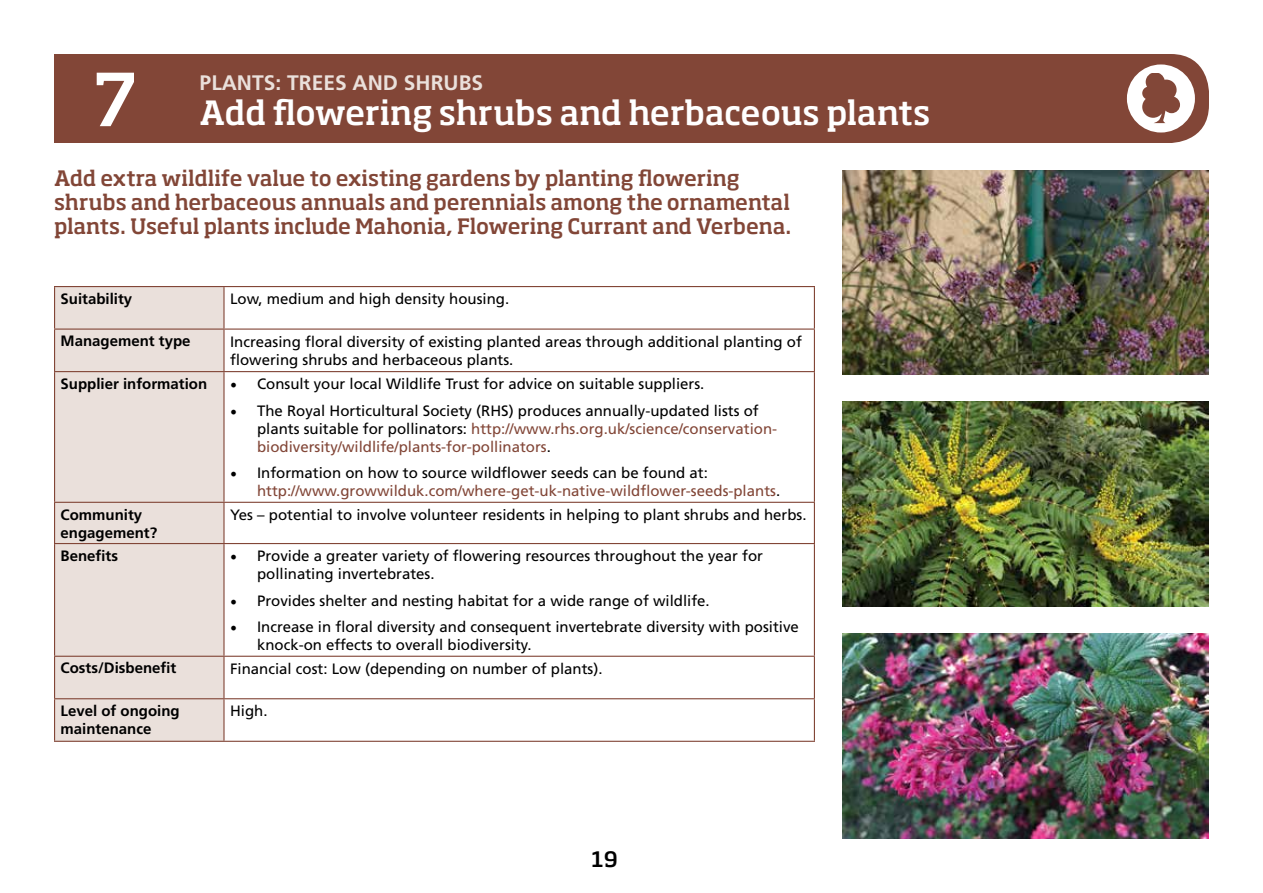
<style>
.page{position:relative;width:1263px;height:893px;background:#fff}
.page>*{position:absolute;margin:0;border:0;box-sizing:border-box;transform-origin:0 0}
.t1{font:500 33px "Soho Pro";letter-spacing:-.005em;color:#fff}
.t2{font:500 21px/24px "Soho Pro";letter-spacing:-.01em;color:#824637}
.t3{font:700 21px "Frutiger";color:#eae0db}
.t4{font:500 21px "Soho Pro";color:#000}
.t5{font:15px/18px "Frutiger";color:#000}
.t6{font:15px/18px "Frutiger";color:#824637}
.t7{font:700 15px/18px "Frutiger";color:#000}
.s1{font-size:72px}
.s2{font-family:"Minion Pro";font-size:18px}
.s3{color:#824637}
.s4{font-family:"Minion Pro";font-size:18px;color:#000}
.s5{color:#000}
</style>
<div class="page">
<div style="left:55px;top:287px;width:168px;height:454px;background:#eae0db"></div>
<hr style="left:54px;top:286px;width:170px;height:1px;background:#824637">
<hr style="left:54px;top:287px;width:1px;height:41px;background:#824637">
<hr style="left:224px;top:286px;width:591px;height:1px;background:#824637">
<hr style="left:223px;top:287px;width:2px;height:41px;background:#824637">
<hr style="left:814px;top:287px;width:1px;height:41px;background:#824637">
<hr style="left:54px;top:328px;width:170px;height:2px;background:#824637">
<hr style="left:54px;top:330px;width:1px;height:41px;background:#824637">
<hr style="left:224px;top:328px;width:591px;height:2px;background:#824637">
<hr style="left:223px;top:330px;width:2px;height:41px;background:#824637">
<hr style="left:814px;top:330px;width:1px;height:41px;background:#824637">
<hr style="left:54px;top:371px;width:170px;height:1px;background:#824637">
<hr style="left:54px;top:372px;width:1px;height:130px;background:#824637">
<hr style="left:224px;top:371px;width:591px;height:1px;background:#824637">
<hr style="left:223px;top:372px;width:2px;height:130px;background:#824637">
<hr style="left:814px;top:372px;width:1px;height:130px;background:#824637">
<hr style="left:54px;top:502px;width:170px;height:1px;background:#824637">
<hr style="left:54px;top:503px;width:1px;height:40px;background:#824637">
<hr style="left:224px;top:502px;width:591px;height:1px;background:#824637">
<hr style="left:223px;top:503px;width:2px;height:40px;background:#824637">
<hr style="left:814px;top:503px;width:1px;height:40px;background:#824637">
<hr style="left:54px;top:543px;width:170px;height:1px;background:#824637">
<hr style="left:54px;top:544px;width:1px;height:112px;background:#824637">
<hr style="left:224px;top:543px;width:591px;height:1px;background:#824637">
<hr style="left:223px;top:544px;width:2px;height:112px;background:#824637">
<hr style="left:814px;top:544px;width:1px;height:112px;background:#824637">
<hr style="left:54px;top:656px;width:170px;height:1px;background:#824637">
<hr style="left:54px;top:657px;width:1px;height:41px;background:#824637">
<hr style="left:224px;top:656px;width:591px;height:1px;background:#824637">
<hr style="left:223px;top:657px;width:2px;height:41px;background:#824637">
<hr style="left:814px;top:657px;width:1px;height:41px;background:#824637">
<hr style="left:54px;top:698px;width:170px;height:1px;background:#824637">
<hr style="left:54px;top:699px;width:1px;height:42px;background:#824637">
<hr style="left:224px;top:698px;width:591px;height:1px;background:#824637">
<hr style="left:223px;top:699px;width:2px;height:42px;background:#824637">
<hr style="left:814px;top:699px;width:1px;height:42px;background:#824637">
<hr style="left:54px;top:741px;width:170px;height:1px;background:#824637">
<hr style="left:224px;top:741px;width:591px;height:1px;background:#824637">
<img style="left:842px;top:170px;width:367px;height:205px">
<img style="left:842px;top:402px;width:367px;height:205px">
<img style="left:842px;top:634px;width:367px;height:205px">
<div style="left:54px;top:54px;width:1155px;height:89px;background:#824637"></div>
<div style="left:1127px;top:64px;width:68px;height:69px;background:#fff;border-radius:50%"></div>
<svg style="left:1142px;top:73px;width:38px;height:50px"></svg>
<h1 class="t1" style="left:93px;top:90px;width:839px"><span class="s1">7</span> Add flowering shrubs and herbaceous plants</h1>
<h2 class="t3" style="left:200px;top:70px;width:285px">PLANTS: TREES AND SHRUBS</h2>
<h2 class="t2" style="left:54px;top:165px;width:739px">Add extra wildlife value to existing gardens by planting flowering shrubs and herbaceous annuals and perennials among the ornamental plants. Useful plants include Mahonia, Flowering Currant and Verbena.</h2>
<p class="t7" style="left:61px;top:290px;width:73px">Suitability</p>
<p class="t5" style="left:230px;top:290px;width:281px">Low, medium and high density housing.</p>
<p class="t7" style="left:61px;top:332px;width:132px">Management type</p>
<p class="t5" style="left:230px;top:332px;width:573px">Increasing floral diversity of existing planted areas through additional planting of flowering shrubs and herbaceous plants.</p>
<p class="t7" style="left:61px;top:375px;width:148px">Supplier information</p>
<p class="t5" style="left:230px;top:375px;width:476px"><span class="s2">•</span> Consult your local Wildlife Trust for advice on suitable suppliers.</p>
<p class="t5" style="left:257px;top:401px;width:522px;text-indent:-27px"><span class="s2">•</span> The Royal Horticultural Society (RHS) produces annually-updated lists of plants suitable for pollinators: <span class="s3">http://www.rhs.org.uk/science/conservation&shy;biodiversity/wildlife/plants-for-pollinators</span>.</p>
<p class="t6" style="left:257px;top:464px;width:525px;text-indent:-27px"><span class="s4">•</span> <span class="s5">Information on how to source wildflower seeds can be found at: </span>http://www.growwilduk.com/where-get-uk-native-wildflower-seeds-plants<span class="s5">.</span></p>
<p class="t7" style="left:61px;top:505px;width:98px">Community engagement?</p>
<p class="t5" style="left:230px;top:506px;width:578px">Yes – potential to involve volunteer residents in helping to plant shrubs and herbs.</p>
<p class="t7" style="left:61px;top:547px;width:59px">Benefits</p>
<p class="t5" style="left:257px;top:547px;width:507px;text-indent:-27px"><span class="s2">•</span> Provide a greater variety of flowering resources throughout the year for pollinating invertebrates.</p>
<p class="t5" style="left:230px;top:591px;width:481px"><span class="s2">•</span> Provides shelter and nesting habitat for a wide range of wildlife.</p>
<p class="t5" style="left:257px;top:618px;width:543px;text-indent:-27px"><span class="s2">•</span> Increase in floral diversity and consequent invertebrate diversity with positive knock-on effects to overall biodiversity.</p>
<p class="t7" style="left:61px;top:659px;width:117px">Costs/Disbenefit</p>
<p class="t5" style="left:230px;top:660px;width:374px">Financial cost: Low (depending on number of plants).</p>
<p class="t7" style="left:61px;top:702px;width:121px">Level of ongoing maintenance</p>
<p class="t5" style="left:230px;top:702px;width:39px">High.</p>
<h2 class="t4" style="left:591px;top:845px;width:28px">19</h2>
</div>
